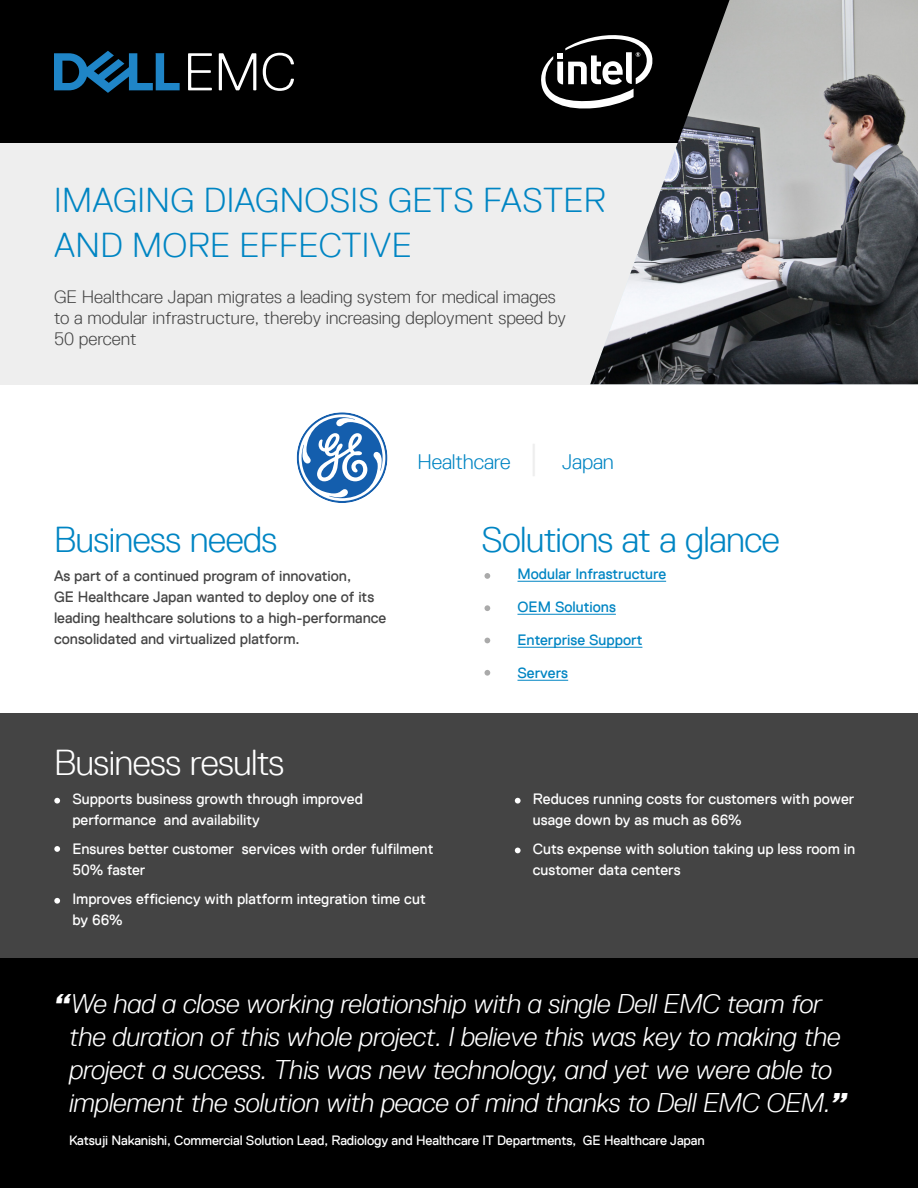
<style>
.page{position:relative;width:918px;height:1188px;background:#fff}
.page>*{position:absolute;margin:0;border:0;box-sizing:border-box;transform-origin:0 0}
.body{font:300 36px "Dell Replica TT";letter-spacing:-.015em;color:#0085c3}
.body-2{font:300 36px "Dell Replica TT";letter-spacing:-.02em;color:#fff}
.HEADLINE{font:300 34.5px/45px "Dell Replica TT";letter-spacing:.01em;color:#0085c3}
.Big_Quote{font:italic 300 27px/33px "Dell Replica TT";letter-spacing:-.01em;color:#fff}
.General_subhead{font:300 21px "Dell Replica TT";letter-spacing:-.01em;color:#0085c3}
.Intro_paragraph{font:300 18px/21px "Dell Replica TT";color:#444}
.Benefits-bullets{font:15px/21px "Dell Replica TT";color:#fff}
.body-3{font:15px/21px "Dell Replica TT";color:#444}
.Benefits-bullets-2{font:15px "Dell Replica TT";color:#0085c3}
.Quote_info{font:13.5px "Dell Replica TT";letter-spacing:-.01em;color:#fff}
.s1{font-size:36px;color:#eee}
.s2{font-weight:800}
</style>
<div class="page">
<div style="left:0;top:714px;width:918px;height:273px;background:#444"></div>
<div style="left:0;top:958px;width:918px;height:230px;background:#000"></div>
<div style="left:0;top:0;width:918px;height:150px;background:#000"></div>
<div style="left:0;top:143px;width:918px;height:241px;background:#eee"></div>
<svg style="left:484px;top:573px;width:6px;height:6px"></svg>
<svg style="left:484px;top:605px;width:6px;height:6px"></svg>
<svg style="left:484px;top:638px;width:6px;height:5px"></svg>
<svg style="left:484px;top:670px;width:6px;height:6px"></svg>
<img style="left:590px;top:0;width:328px;height:384px">
<svg style="left:541px;top:29px;width:114px;height:82px"></svg>
<svg style="left:188px;top:53px;width:106px;height:38px"></svg>
<svg style="left:54px;top:51px;width:126px;height:42px"></svg>
<svg style="left:54px;top:798px;width:6px;height:6px"></svg>
<svg style="left:54px;top:846px;width:6px;height:6px"></svg>
<svg style="left:54px;top:898px;width:6px;height:6px"></svg>
<svg style="left:515px;top:798px;width:6px;height:6px"></svg>
<svg style="left:515px;top:848px;width:6px;height:5px"></svg>
<hr style="left:518px;top:581px;width:148px;height:1px;background:#0085c3">
<hr style="left:518px;top:614px;width:98px;height:1px;background:#0085c3">
<hr style="left:518px;top:647px;width:124px;height:1px;background:#0085c3">
<hr style="left:518px;top:680px;width:50px;height:1px;background:#0085c3">
<svg style="left:297px;top:412px;width:91px;height:91px"></svg>
<p class="HEADLINE" style="left:54px;top:178px;width:553px">IMAGING DIAGNOSIS GETS FASTER<br>AND MORE EFFECTIVE</p>
<p class="Intro_paragraph" style="left:54px;top:286px;width:514px">GE Healthcare Japan migrates a leading system for medical images to a modular infrastructure, thereby increasing deployment speed by<br>50 percent</p>
<p class="General_subhead" style="left:418px;top:451px;width:198px">Healthcare <span class="s1">|</span> Japan</p>
<p class="body" style="left:54px;top:519px;width:225px">Business needs</p>
<p class="body" style="left:482px;top:519px;width:300px">Solutions at a glance</p>
<p class="Benefits-bullets-2" style="left:518px;top:566px;width:150px">Modular Infrastructure</p>
<p class="Benefits-bullets-2" style="left:518px;top:599px;width:100px">OEM Solutions</p>
<p class="Benefits-bullets-2" style="left:518px;top:632px;width:126px">Enterprise Support</p>
<p class="Benefits-bullets-2" style="left:518px;top:665px;width:52px">Servers</p>
<p class="body-3" style="left:54px;top:565px;width:334px">As part of a continued program of innovation,<br>GE Healthcare Japan wanted to deploy one of its leading healthcare solutions to a high-performance consolidated and virtualized platform.</p>
<p class="body-2" style="left:54px;top:742px;width:232px">Business results</p>
<p class="Benefits-bullets" style="left:72px;top:788px;width:292px">Supports business growth through improved performance and availability</p>
<p class="Benefits-bullets" style="left:72px;top:838px;width:363px">Ensures better customer services with order fulfilment<br>50% faster</p>
<p class="Benefits-bullets" style="left:72px;top:888px;width:355px">Improves efficiency with platform integration time cut by 66%</p>
<p class="Benefits-bullets" style="left:533px;top:788px;width:323px">Reduces running costs for customers with power usage down by as much as 66%</p>
<p class="Benefits-bullets" style="left:533px;top:838px;width:324px">Cuts expense with solution taking up less room in customer data centers</p>
<p class="Big_Quote" style="left:69px;top:987px;width:780px;text-indent:-15px"><span class="s2">“</span>We had a close working relationship with a single Dell EMC team for the duration of this whole project. I believe this was key to making the project a success. This was new technology, and yet we were able to implement the solution with peace of mind thanks to Dell EMC OEM.<span class="s2">”</span></p>
<p class="Quote_info" style="left:69px;top:1132px;width:637px">Katsuji Nakanishi, Commercial Solution Lead, Radiology and Healthcare IT Departments, GE Healthcare Japan</p>
</div>
